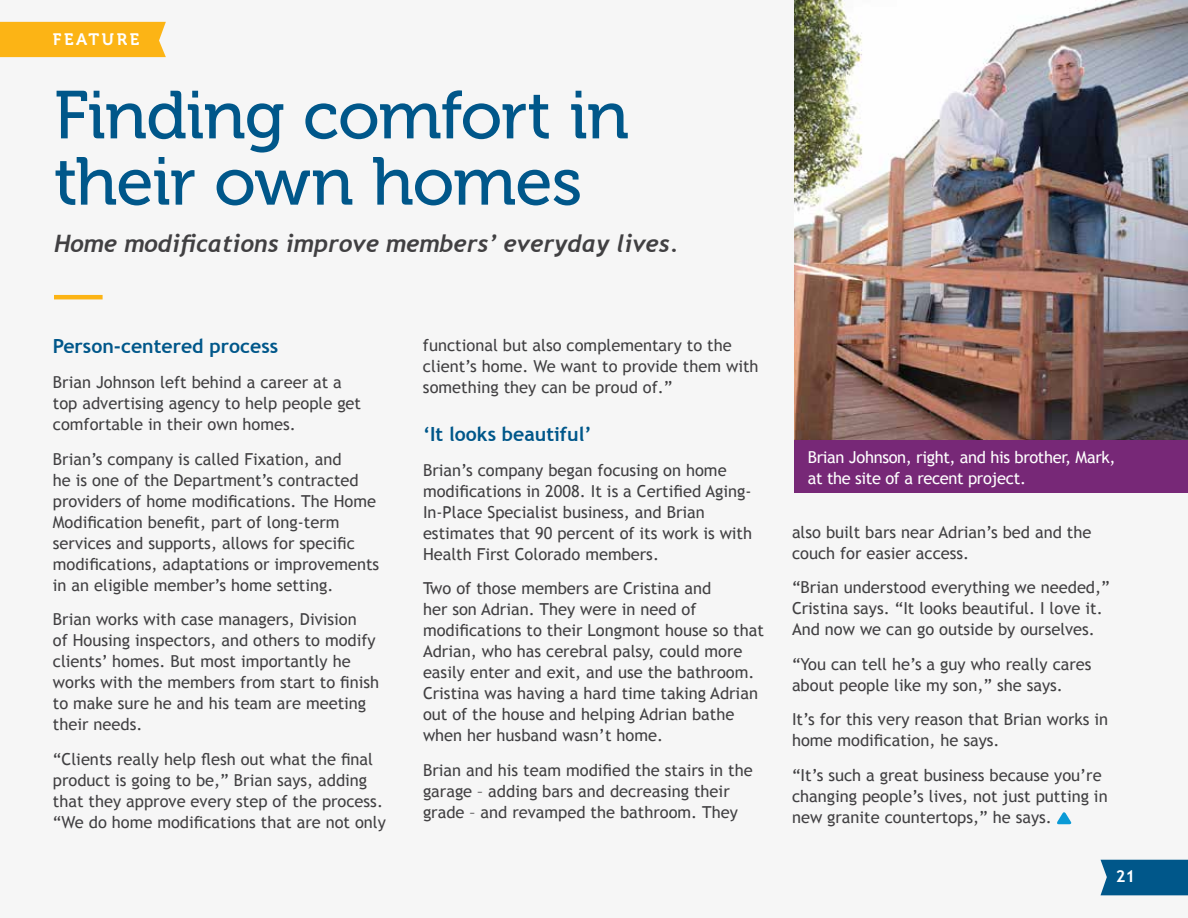
<style>
.page{position:relative;width:1188px;height:918px;background:#f6f6f6}
.page>*{position:absolute;margin:0;border:0;box-sizing:border-box;transform-origin:0 0}
.t1{font:67.5px/66.3px "Museo 500";letter-spacing:-.015em;color:#00578a}
.t2{font:italic 700 24px "Trebuchet";color:#414042}
.t3{font:700 19.5px "Trebuchet MS";color:#00578a}
.t4{font:16.5px/21px "Trebuchet MS";color:#414042}
.t5{font:16.5px/21px "Trebuchet MS";letter-spacing:-.02em;color:#fff}
.t6{font:16.5px "Museo 700";letter-spacing:.16em;color:#fff}
.t7{font:700 16.5px "Trebuchet MS";color:#fff}
</style>
<div class="page">
<hr style="left:54px;top:295px;width:49px;height:4px;background:#fcb415">
<div style="left:1101px;top:860px;width:87px;height:35px;background:#00578a"></div>
<div style="left:0;top:22px;width:166px;height:35px;background:#fcb415"></div>
<img style="left:795px;top:0;width:393px;height:440px">
<div style="left:795px;top:440px;width:393px;height:52px;background:#772877"></div>
<svg style="left:1057px;top:812px;width:15px;height:12px"></svg>
<p class="t6" style="left:53px;top:30px;width:88px">FEATURE</p>
<h3 class="t1" style="left:54px;top:83px;width:577px">Finding comfort in their own homes</h3>
<p class="t2" style="left:54px;top:229px;width:626px">Home modifications improve members’ everyday lives.</p>
<h4 class="t3" style="left:53px;top:334px;width:227px">Person-centered process</h4>
<p class="t4" style="left:53px;top:372px;width:310px">Brian Johnson left behind a career at a top advertising agency to help people get comfortable in their own homes .</p>
<p class="t4" style="left:53px;top:448px;width:328px">Brian’s company is called Fixation, and<br>he is one of the Department’s contracted providers of home modifications. The Home Modification benefit, part of long-term services and supports, allows for specific modifications, adaptations or improvements in an eligible member’s home setting .</p>
<p class="t4" style="left:53px;top:609px;width:328px">Brian works with case managers, Division<br>of Housing inspectors, and others to modify clients’ homes . But most importantly he works with the members from start to finish to make sure he and his team are meeting their needs .</p>
<p class="t4" style="left:53px;top:748px;width:335px">“Clients really help flesh out what the final product is going to be,” Brian says, adding that they approve every step of the process . “We do home modifications that are not only</p>
<p class="t4" style="left:423px;top:335px;width:337px">functional but also complementary to the client’s home . We want to provide them with something they can be proud of .”</p>
<h4 class="t3" style="left:423px;top:422px;width:170px">‘It looks beautiful’</h4>
<p class="t4" style="left:423px;top:460px;width:331px">Brian’s company began focusing on home modifications in 2008. It is a Certified Aging-In-Place Specialist business, and Brian estimates that 90 percent of its work is with Health First Colorado members .</p>
<p class="t4" style="left:423px;top:578px;width:342px">Two of those members are Cristina and<br>her son Adrian . They were in need of modifications to their Longmont house so that Adrian, who has cerebral palsy, could more easily enter and exit, and use the bathroom .<br>Cristina was having a hard time taking Adrian out of the house and helping Adrian bathe when her husband wasn’t home .</p>
<p class="t4" style="left:423px;top:760px;width:331px">Brian and his team modified the stairs in the garage – adding bars and decreasing their grade – and revamped the bathroom . They</p>
<p class="t5" style="left:808px;top:446px;width:309px">Brian Johnson, right, and his brother, Mark, at the site of a recent project .</p>
<p class="t4" style="left:792px;top:522px;width:301px">also built bars near Adrian’s bed and the couch for easier access .</p>
<p class="t4" style="left:792px;top:577px;width:319px">“Brian understood everything we needed,”<br>Cristina says . “It looks beautiful . I love it .<br>And now we can go outside by ourselves .</p>
<p class="t4" style="left:792px;top:654px;width:301px">“You can tell he’s a guy who really cares about people like my son,” she says .</p>
<p class="t4" style="left:792px;top:709px;width:318px">It’s for this very reason that Brian works in home modification, he says.</p>
<p class="t4" style="left:792px;top:765px;width:317px">“It’s such a great business because you’re changing people’s lives, not just putting in new granite countertops,” he says .</p>
<p class="t7" style="left:1116px;top:866px;width:21px">21</p>
</div>
